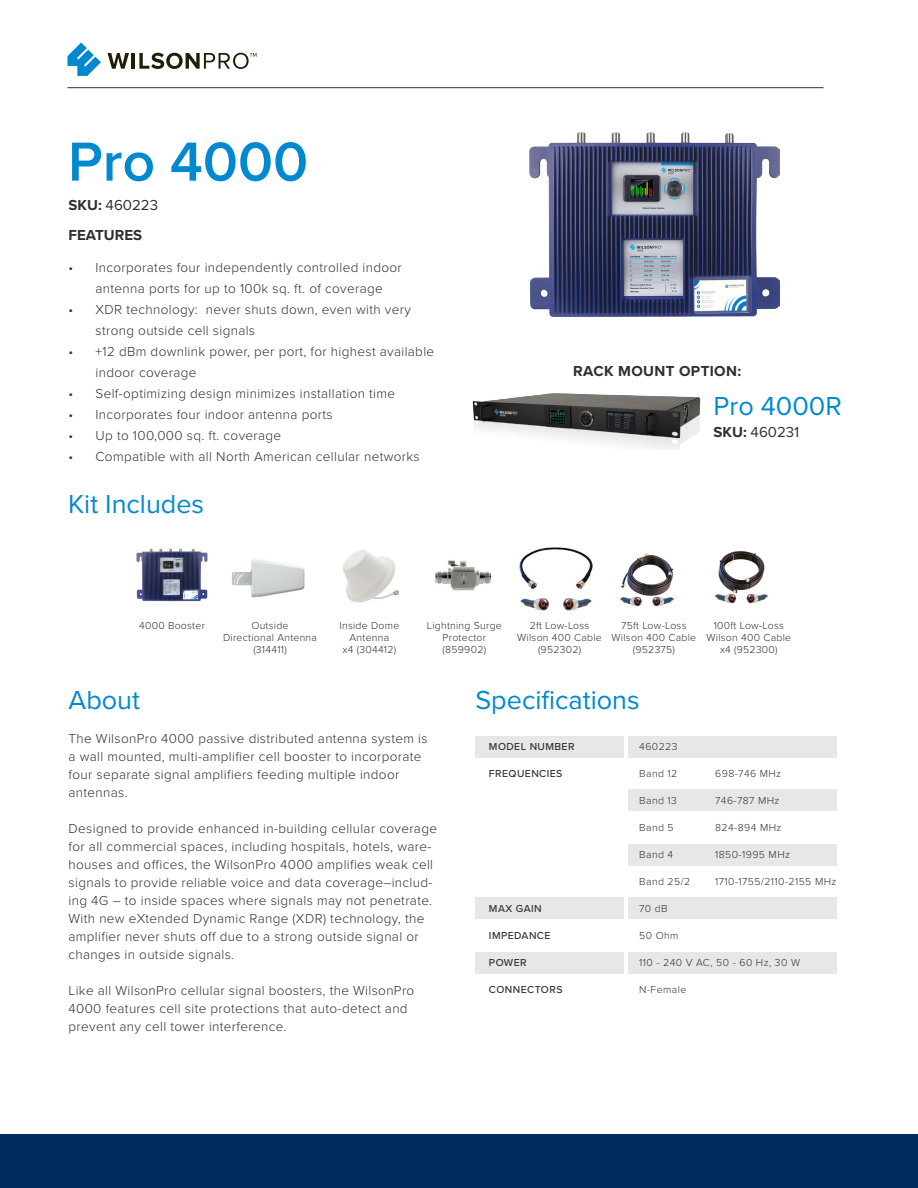
<style>
.page{position:relative;width:918px;height:1188px;background:#fff}
.page>*{position:absolute;margin:0;border:0;box-sizing:border-box;transform-origin:0 0}
.t1{font:600 57px "Proxima Nova";color:#0089cf}
.t2{font:27px "Proxima Nova";color:#0089cf}
.t3{font:15px "Proxima Nova";color:#312f30}
.t4{font:700 15px "Proxima Nova";letter-spacing:.025em;color:#312f30}
.t5{font:700 15px "Proxima Nova";color:#312f30}
.t6{font:300 13.5px/21px "Proxima Nova";letter-spacing:.025em;color:#312f30}
.t7{font:300 10.5px/12px "Proxima Nova";letter-spacing:.025em;color:#312f30;text-align:center}
.t8{font:500 10.5px "Proxima Nova";letter-spacing:.04em;color:#312f30}
.s1{font-weight:700}
</style>
<div class="page">
<div style="left:0;top:1134px;width:918px;height:54px;background:#002b5c"></div>
<hr style="left:68px;top:87px;width:756px;height:1px;background:#312f30">
<div style="left:475px;top:736px;width:149px;height:22px;background:#e6e7e9"></div>
<div style="left:475px;top:897px;width:149px;height:22px;background:#e6e7e9"></div>
<div style="left:475px;top:952px;width:149px;height:22px;background:#e6e7e9"></div>
<div style="left:628px;top:736px;width:209px;height:22px;background:#e6e7e9"></div>
<div style="left:628px;top:897px;width:209px;height:22px;background:#e6e7e9"></div>
<div style="left:628px;top:952px;width:209px;height:22px;background:#e6e7e9"></div>
<div style="left:628px;top:789px;width:209px;height:22px;background:#e6e7e9"></div>
<div style="left:628px;top:844px;width:209px;height:22px;background:#e6e7e9"></div>
<img style="left:232px;top:559px;width:73px;height:39px">
<img style="left:435px;top:560px;width:57px;height:31px">
<img style="left:520px;top:547px;width:72px;height:64px">
<img style="left:620px;top:552px;width:54px;height:55px">
<img style="left:715px;top:551px;width:53px;height:52px">
<img style="left:342px;top:550px;width:58px;height:53px">
<img style="left:136px;top:548px;width:72px;height:54px">
<img style="left:472px;top:393px;width:229px;height:57px">
<img style="left:530px;top:132px;width:250px;height:184px">
<svg style="left:68px;top:42px;width:33px;height:34px"></svg>
<svg style="left:108px;top:53px;width:21px;height:16px"></svg>
<hr style="left:132px;top:53px;width:3px;height:16px;background:#201d09">
<svg style="left:139px;top:53px;width:118px;height:16px"></svg>
<p class="t1" style="left:68px;top:128px;width:242px">Pro 4000</p>
<p class="t3" style="left:69px;top:196px;width:91px"><span class="s1">SKU:</span> 460223</p>
<p class="t5" style="left:69px;top:226px;width:75px">FEATURES</p>
<p class="t6" style="left:69px;top:257px;width:335px;text-align:center">• Incorporates four independently controlled indoor antenna ports for up to 100k sq. ft. of coverage</p>
<p class="t6" style="left:96px;top:299px;width:317px;text-indent:-27px">• XDR technology: never shuts down, even with very strong outside cell signals</p>
<p class="t6" style="left:96px;top:341px;width:340px;text-indent:-27px">• +12 dBm downlink power, per port, for highest available indoor coverage</p>
<p class="t6" style="left:69px;top:383px;width:328px">• Self-optimizing design minimizes installation time</p>
<p class="t6" style="left:69px;top:404px;width:266px">• Incorporates four indoor antenna ports</p>
<p class="t6" style="left:69px;top:425px;width:214px">• Up to 100,000 sq. ft. coverage</p>
<p class="t6" style="left:69px;top:446px;width:353px">• Compatible with all North American cellular networks</p>
<p class="t2" style="left:68px;top:488px;width:138px">Kit Includes</p>
<p class="t4" style="left:573px;top:362px;width:170px">RACK MOUNT OPTION:</p>
<p class="t2" style="left:714px;top:390px;width:130px">Pro 4000R</p>
<p class="t3" style="left:714px;top:423px;width:87px"><span class="s1">SKU:</span> 460231</p>
<p class="t7" style="left:139px;top:620px;width:67px">4000 Booster</p>
<p class="t7" style="left:251px;top:620px;width:39px">Outside</p>
<p class="t7" style="left:223px;top:632px;width:96px">Directional Antenna</p>
<p class="t7" style="left:253px;top:644px;width:35px">(314411)</p>
<p class="t7" style="left:340px;top:620px;width:61px">Inside Dome<br>Antenna</p>
<p class="t7" style="left:343px;top:644px;width:55px">x4 (304412)</p>
<p class="t7" style="left:427px;top:620px;width:77px">Lightning Surge<br>Protector</p>
<p class="t7" style="left:443px;top:644px;width:45px">(859902)</p>
<p class="t7" style="left:530px;top:620px;width:61px">2ft Low-Loss</p>
<p class="t7" style="left:517px;top:632px;width:86px">Wilson 400 Cable</p>
<p class="t7" style="left:538px;top:644px;width:45px">(952302)</p>
<p class="t7" style="left:621px;top:620px;width:67px">75ft Low-Loss</p>
<p class="t7" style="left:612px;top:632px;width:86px">Wilson 400 Cable</p>
<p class="t7" style="left:633px;top:644px;width:44px">(952375)</p>
<p class="t7" style="left:714px;top:620px;width:72px">100ft Low-Loss</p>
<p class="t7" style="left:707px;top:632px;width:86px">Wilson 400 Cable</p>
<p class="t7" style="left:720px;top:644px;width:59px">x4 (952300)</p>
<p class="t2" style="left:69px;top:684px;width:73px">About</p>
<p class="t6" style="left:69px;top:729px;width:361px">The WilsonPro 4000 passive distributed antenna system is</p>
<p class="t6" style="left:69px;top:748px;width:355px;line-height:18px">a wall mounted, multi-amplifier cell booster to incorporate four separate signal amplifiers feeding multiple indoor</p>
<p class="t6" style="left:69px;top:783px;width:61px">antennas.</p>
<p class="t6" style="left:69px;top:819px;width:370px">Designed to provide enhanced in-building cellular coverage</p>
<p class="t6" style="left:69px;top:838px;width:366px;line-height:18px">for all commercial spaces, including hospitals, hotels, ware&shy;houses and offices, the WilsonPro 4000 amplifies weak cell</p>
<p class="t6" style="left:69px;top:874px;width:365px;line-height:18px">signals to provide reliable voice and data coverage–includ&shy;ing 4G – to inside spaces where signals may not penetrate.</p>
<p class="t6" style="left:69px;top:909px;width:357px">With new eXtended Dynamic Range (XDR) technology, the</p>
<p class="t6" style="left:69px;top:927px;width:352px">amplifier never shuts off due to a strong outside signal or</p>
<p class="t6" style="left:69px;top:945px;width:167px">changes in outside signals.</p>
<p class="t6" style="left:69px;top:981px;width:347px">Like all WilsonPro cellular signal boosters, the WilsonPro</p>
<p class="t6" style="left:69px;top:999px;width:341px">4000 features cell site protections that auto-detect and</p>
<p class="t6" style="left:69px;top:1017px;width:219px">prevent any cell tower interference.</p>
<p class="t2" style="left:475px;top:684px;width:166px">Specifications</p>
<p class="t8" style="left:489px;top:740px;width:87px">MODEL NUMBER</p>
<p class="t8" style="left:489px;top:767px;width:75px">FREQUENCIES</p>
<p class="t8" style="left:489px;top:902px;width:54px">MAX GAIN</p>
<p class="t8" style="left:489px;top:929px;width:63px">IMPEDANCE</p>
<p class="t8" style="left:489px;top:956px;width:39px">POWER</p>
<p class="t8" style="left:489px;top:983px;width:75px">CONNECTORS</p>
<p class="t7" style="left:639px;top:741px;width:40px">460223</p>
<p class="t7" style="left:639px;top:768px;width:40px">Band 12</p>
<p class="t7" style="left:715px;top:768px;width:68px">698-746 MHz</p>
<p class="t7" style="left:639px;top:795px;width:39px">Band 13</p>
<p class="t7" style="left:715px;top:795px;width:66px">746-787 MHz</p>
<p class="t7" style="left:639px;top:822px;width:36px">Band 5</p>
<p class="t7" style="left:715px;top:822px;width:68px">824-894 MHz</p>
<p class="t7" style="left:639px;top:849px;width:36px">Band 4</p>
<p class="t7" style="left:715px;top:849px;width:76px">1850-1995 MHz</p>
<p class="t7" style="left:639px;top:876px;width:52px">Band 25/2</p>
<p class="t7" style="left:715px;top:876px;width:123px">1710-1755/2110-2155 MHz</p>
<p class="t7" style="left:639px;top:903px;width:30px">70 dB</p>
<p class="t7" style="left:639px;top:930px;width:41px">50 Ohm</p>
<p class="t7" style="left:639px;top:957px;width:162px">110 - 240 V AC, 50 - 60 Hz, 30 W</p>
<p class="t7" style="left:639px;top:984px;width:49px">N-Female</p>
</div>
